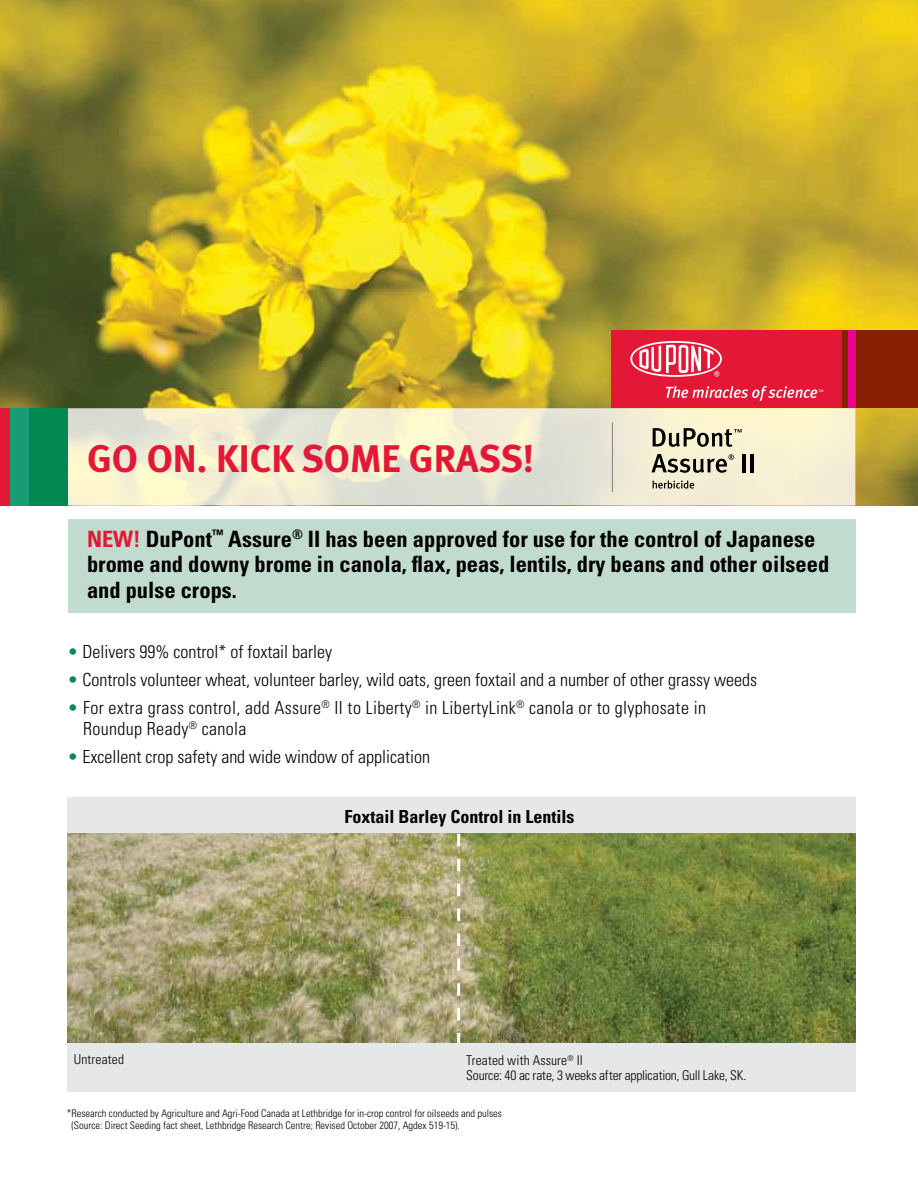
<style>
.page{position:relative;width:918px;height:1188px;background:#fff}
.page>*{position:absolute;margin:0;border:0;box-sizing:border-box;transform-origin:0 0}
.t1{font:700 38.55px "Meta";color:#e31837}
.t2{font:700 condensed 22.5px/25.5px "Univers";color:#000}
.t3{font:300 condensed 18px "Univers";color:#000}
.t4{font:300 condensed 18px/21px "Univers";letter-spacing:.02em;color:#000}
.t5{font:700 condensed 18px "Univers";color:#000}
.t6{font:300 condensed 13.5px/15px "Univers";letter-spacing:-.005em;color:#000}
.t7{font:300 condensed 13.5px "Univers";letter-spacing:.015em;color:#000}
.t8{font:300 condensed 10.5px/12px "Univers";color:#000}
.s1{color:#e31837}
.s2{color:#008752}
</style>
<div class="page">
<img style="left:0;top:0;width:918px;height:505px">
<div style="left:68px;top:798px;width:788px;height:37px;background:#e6e7e8"></div>
<svg style="left:68px;top:408px;width:787px;height:97px;background:#efebd2"></svg>
<div style="left:842px;top:330px;width:76px;height:78px;background:#8a1f03"></div>
<div style="left:848px;top:330px;width:7px;height:78px;background:#ec008c"></div>
<div style="left:611px;top:330px;width:231px;height:78px;background:#e31837"></div>
<svg style="left:630px;top:341px;width:92px;height:36px"></svg>
<svg style="left:666px;top:386px;width:157px;height:15px"></svg>
<hr style="left:612px;top:422px;width:1px;height:70px;background:#807f83">
<div style="left:10px;top:408px;width:19px;height:97px;background:#189c73"></div>
<div style="left:0;top:408px;width:10px;height:97px;background:#e31837"></div>
<div style="left:29px;top:408px;width:39px;height:97px;background:#008752"></div>
<svg style="left:653px;top:428px;width:89px;height:19px;background:#a4a089"></svg>
<hr style="left:742px;top:454px;width:3px;height:18px;background:#000">
<hr style="left:750px;top:454px;width:3px;height:18px;background:#000">
<svg style="left:651px;top:454px;width:83px;height:19px;background:#a6a28e"></svg>
<svg style="left:653px;top:480px;width:41px;height:9px"></svg>
<img style="left:68px;top:834px;width:787px;height:209px">
<svg style="left:457px;top:834px;width:3px;height:209px"></svg>
<div style="left:68px;top:519px;width:787px;height:94px;background:#c1dccf"></div>
<div style="left:67px;top:1043px;width:788px;height:48px;background:#e6e7e8"></div>
<h1 class="t1" style="left:87px;top:435px;width:449px">GO ON. KICK SOME GRASS!</h1>
<h2 class="t2" style="left:87px;top:526px;width:744px"><span class="s1">NEW!</span> DuPont<sup>™</sup> Assure<sup>®</sup> II has been approved for use for the control of Japanese brome and downy brome in canola, flax, peas, lentils, dry beans and other oilseed and pulse crops.</h2>
<h3 class="t3" style="left:68px;top:641px;width:266px"><span class="s2">•</span> Delivers 99% control* of foxtail barley</h3>
<h3 class="t3" style="left:68px;top:669px;width:691px"><span class="s2">•</span> Controls volunteer wheat, volunteer barley, wild oats, green foxtail and a number of other grassy weeds</h3>
<h3 class="t4" style="left:83px;top:697px;width:624px;text-indent:-16px"><span class="s2">•</span> For extra grass control, add Assure<sup>®</sup> II to Liberty<sup>®</sup> in LibertyLink<sup>®</sup> canola or to glyphosate in<br>Roundup Ready<sup>®</sup> canola</h3>
<h3 class="t3" style="left:67px;top:745px;width:364px"><span class="s2">•</span> Excellent crop safety and wide window of application</h3>
<h3 class="t5" style="left:345px;top:806px;width:231px">Foxtail Barley Control in Lentils</h3>
<p class="t7" style="left:74px;top:1051px;width:52px">Untreated</p>
<p class="t6" style="left:466px;top:1053px;width:282px">Treated with Assure<sup>®</sup> II<br>Source: 40 ac rate, 3 weeks after application, Gull Lake, SK.</p>
<p class="t8" style="left:72px;top:1107px;width:432px;text-indent:-5px">*Research conducted by Agriculture and Agri-Food Canada at Lethbridge for in-crop control for oilseeds and pulses (Source: Direct Seeding fact sheet, Lethbridge Research Centre; Revised October 2007, Agdex 519-15).</p>
</div>
